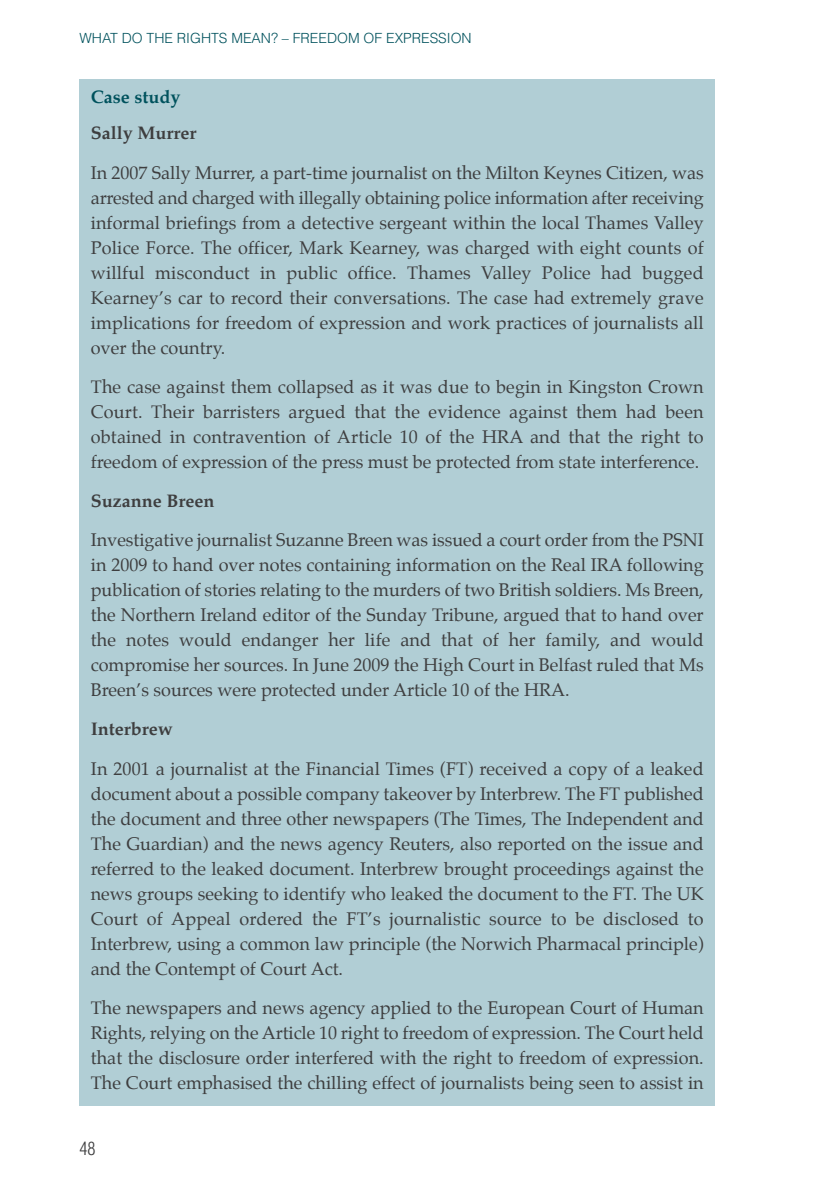
<style>
.page{position:relative;width:840px;height:1191px;background:#fff}
.page>*{position:absolute;margin:0;border:0;box-sizing:border-box;transform-origin:0 0}
.t1{font:18px/25px "Palatino";color:#3e3e3f;text-align:justify}
.t2{font:700 18px "Palatino";color:#3e3e3f}
.t3{font:700 18px "Palatino";color:#00525d}
.t4{font:300 condensed 18px "Helvetica";color:#3e3e3f}
.t5{font:300 14px "Helvetica";color:#00525d}
</style>
<div class="page">
<div style="left:79px;top:79px;width:635px;height:1027px;background:#b1ced5"></div>
<p class="t5" style="left:79px;top:33px;width:393px">WHAT DO THE RIGHTS MEAN? – FREEDOM OF EXPRESSION</p>
<p class="t3" style="left:91px;top:88px;width:91px">Case study</p>
<p class="t2" style="left:91px;top:125px;width:107px">Sally Murrer</p>
<p class="t1" style="left:91px;top:161px;width:614px">In 2007 Sally Murrer, a part-time journalist on the Milton Keynes Citizen, was arrested and charged with illegally obtaining police information after receiving informal briefings from a detective sergeant within the local Thames Valley Police Force. The officer, Mark Kearney, was charged with eight counts of willful misconduct in public office. Thames Valley Police had bugged Kearney’s car to record their conversations. The case had extremely grave implications for freedom of expression and work practices of journalists all over the country.</p>
<p class="t1" style="left:91px;top:375px;width:614px">The case against them collapsed as it was due to begin in Kingston Crown Court. Their barristers argued that the evidence against them had been obtained in contravention of Article 10 of the HRA and that the right to freedom of expression of the press must be protected from state interference.</p>
<p class="t2" style="left:91px;top:492px;width:125px">Suzanne Breen</p>
<p class="t1" style="left:91px;top:529px;width:614px">Investigative journalist Suzanne Breen was issued a court order from the PSNI in 2009 to hand over notes containing information on the Real IRA following publication of stories relating to the murders of two British soldiers. Ms Breen, the Northern Ireland editor of the Sunday Tribune, argued that to hand over the notes would endanger her life and that of her family, and would compromise her sources. In June 2009 the High Court in Belfast ruled that Ms Breen’s sources were protected under Article 10 of the HRA.</p>
<p class="t2" style="left:91px;top:720px;width:83px">Interbrew</p>
<p class="t1" style="left:91px;top:757px;width:614px">In 2001 a journalist at the Financial Times (FT) received a copy of a leaked document about a possible company takeover by Interbrew. The FT published the document and three other newspapers (The Times, The Independent and The Guardian) and the news agency Reuters, also reported on the issue and referred to the leaked document. Interbrew brought proceedings against the news groups seeking to identify who leaked the document to the FT. The UK Court of Appeal ordered the FT’s journalistic source to be disclosed to Interbrew, using a common law principle (the Norwich Pharmacal principle) and the Contempt of Court Act.</p>
<p class="t1" style="left:91px;top:996px;width:614px">The newspapers and news agency applied to the European Court of Human Rights, relying on the Article 10 right to freedom of expression. The Court held that the disclosure order interfered with the right to freedom of expression.<br>The Court emphasised the chilling effect of journalists being seen to assist in</p>
<p class="t4" style="left:79px;top:1141px;width:17px">48</p>
</div>
